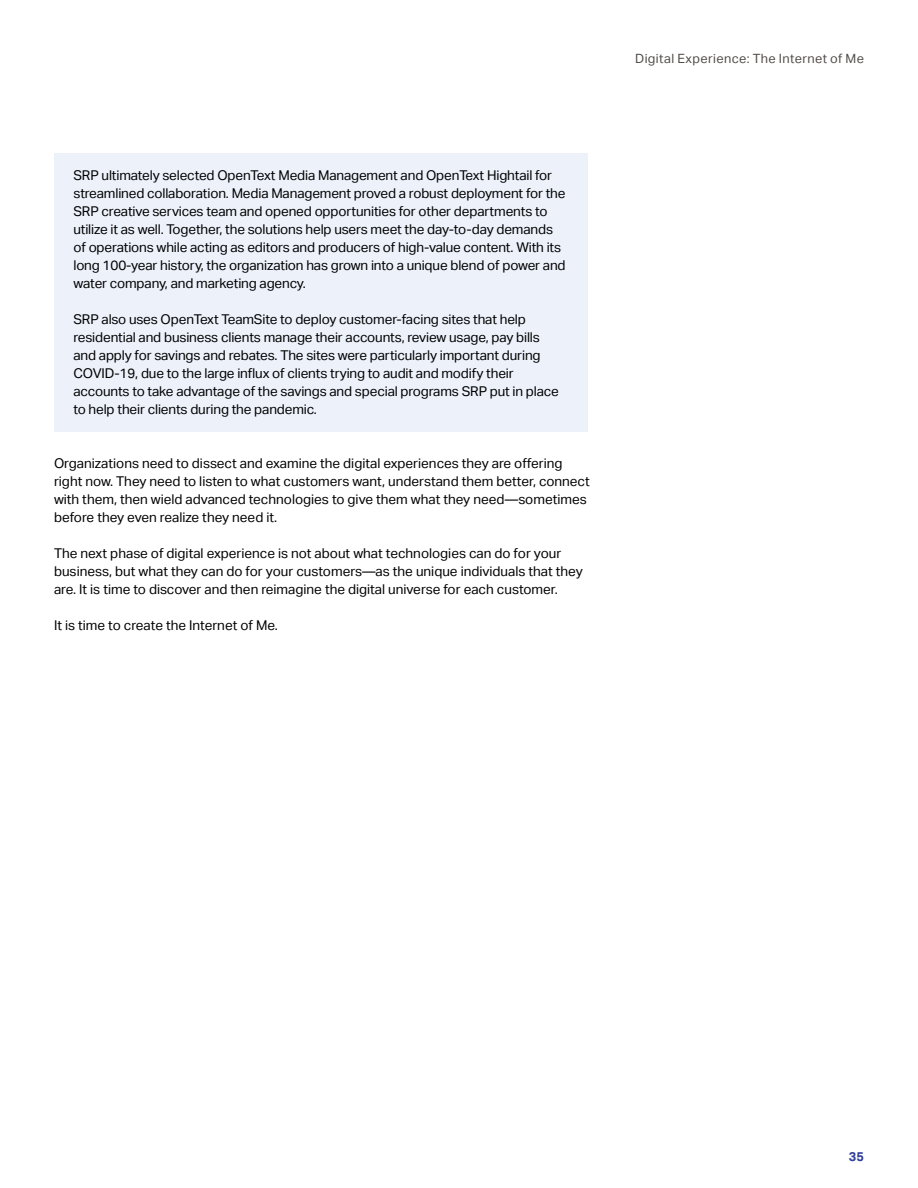
<style>
.page{position:relative;width:918px;height:1188px;background:#fff}
.page>*{position:absolute;margin:0;border:0;box-sizing:border-box;transform-origin:0 0}
.Body{font:13.5px/18px "Aktiv Grotesk";letter-spacing:-.01em;color:#000}
.t1{font:12.75px "Aktiv Grotesk";letter-spacing:.03em;color:#524b48}
.t2{font:700 12.75px "Aktiv Grotesk";color:#2e3d98}
</style>
<div class="page">
<div style="left:54px;top:153px;width:534px;height:279px;background:#ecf1fa"></div>
<p class="Body" style="left:73px;top:166px;width:494px">SRP ultimately selected OpenText Media Management and OpenText Hightail for streamlined collaboration. Media Management proved a robust deployment for the SRP creative services team and opened opportunities for other departments to utilize it as well. Together, the solutions help users meet the day-to-day demands of operations while acting as editors and producers of high-value content. With its long 100-year history, the organization has grown into a unique blend of power and water company, and marketing agency.</p>
<p class="Body" style="left:73px;top:310px;width:487px">SRP also uses OpenText TeamSite to deploy customer-facing sites that help residential and business clients manage their accounts, review usage, pay bills and apply for savings and rebates. The sites were particularly important during COVID-19, due to the large influx of clients trying to audit and modify their accounts to take advantage of the savings and special programs SRP put in place to help their clients during the pandemic.</p>
<p class="Body" style="left:54px;top:454px;width:537px">Organizations need to dissect and examine the digital experiences they are offering right now. They need to listen to what customers want, understand them better, connect with them, then wield advanced technologies to give them what they need—sometimes before they even realize they need it.</p>
<p class="Body" style="left:54px;top:544px;width:530px">The next phase of digital experience is not about what technologies can do for your business, but what they can do for your customers—as the unique individuals that they are. It is time to discover and then reimagine the digital universe for each customer.</p>
<p class="Body" style="left:54px;top:616px;width:225px">It is time to create the Internet of Me.</p>
<p class="t1" style="left:635px;top:51px;width:230px">Digital Experience: The Internet of Me</p>
<p class="t2" style="left:849px;top:1149px;width:17px">35</p>
</div>
